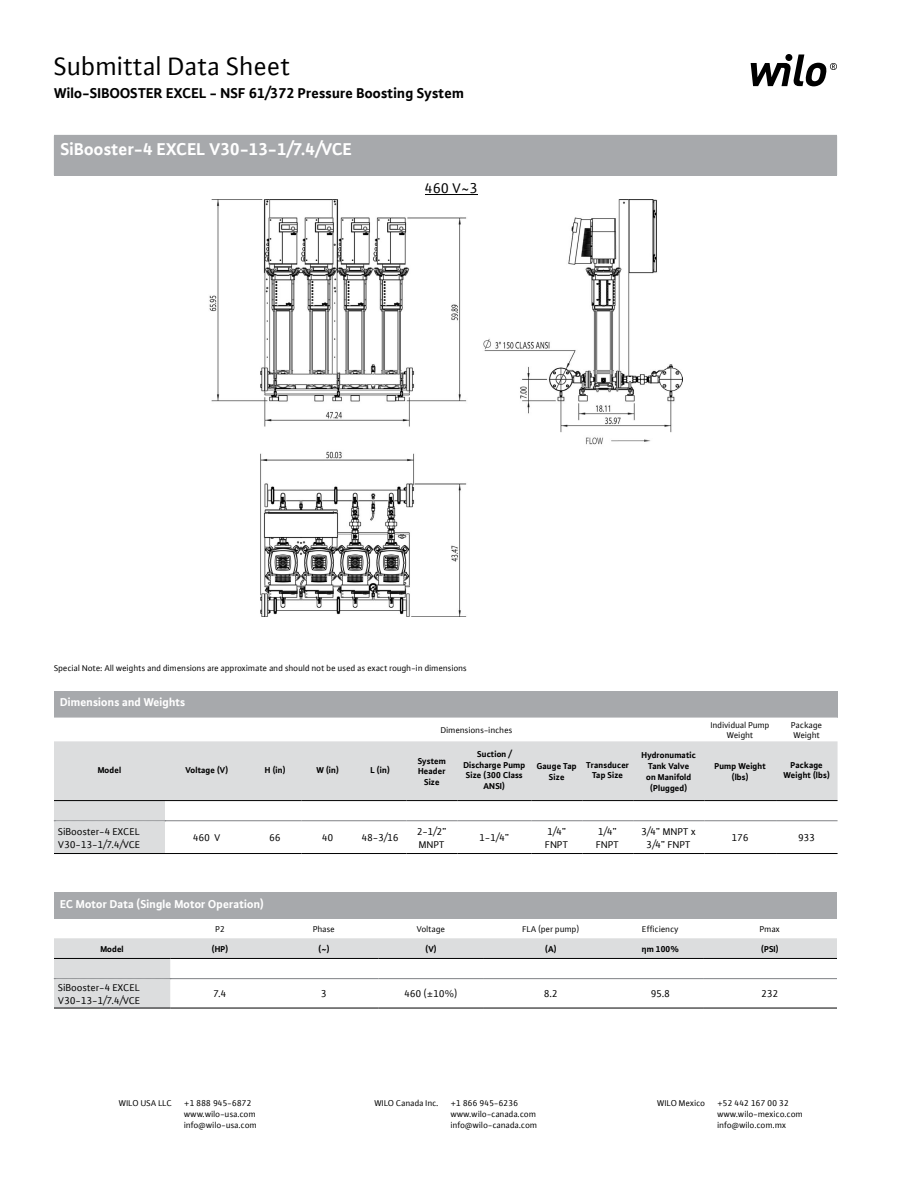
<style>
.page{position:relative;width:918px;height:1188px;background:#fff}
.page>*{position:absolute;margin:0;border:0;box-sizing:border-box;transform-origin:0 0}
.t1{font:27px "WILO Plus FM";color:#000}
.t2{font:700 18px "WILO Plus FM";color:#fff}
.t3{font:700 15px "WILO Plus FM";color:#000}
.t4{font:15px "WILO Plus FM";color:#000}
.t5{font:700 12px "WILO Plus FM";color:#fff}
.t6{font:10.5px/12.6px "WILO Plus FM";color:#000}
.t7{font:9px/10.8px "WILO Plus FM";color:#000}
.t8{font:700 9px/10.8px "WILO Plus FM";color:#000;text-align:center}
</style>
<div class="page">
<svg style="left:751px;top:54px;width:86px;height:32px"></svg>
<div style="left:54px;top:691px;width:784px;height:27px;background:#a7a9ac"></div>
<svg style="left:54px;top:741px;width:784px;height:112px;fill:#dcddde"></svg>
<hr style="left:54px;top:800px;width:111px;height:1px;background:#000">
<hr style="left:165px;top:800px;width:84px;height:1px;background:#000">
<hr style="left:249px;top:800px;width:53px;height:1px;background:#000">
<hr style="left:302px;top:800px;width:52px;height:1px;background:#000">
<hr style="left:354px;top:800px;width:52px;height:1px;background:#000">
<hr style="left:406px;top:800px;width:51px;height:1px;background:#000">
<hr style="left:457px;top:800px;width:74px;height:1px;background:#000">
<hr style="left:531px;top:800px;width:51px;height:1px;background:#000">
<hr style="left:582px;top:800px;width:51px;height:1px;background:#000">
<hr style="left:633px;top:800px;width:71px;height:1px;background:#000">
<hr style="left:704px;top:800px;width:72px;height:1px;background:#000">
<hr style="left:776px;top:800px;width:62px;height:1px;background:#000">
<hr style="left:249px;top:820px;width:53px;height:1px;background:#808285">
<hr style="left:302px;top:820px;width:52px;height:1px;background:#808285">
<hr style="left:354px;top:820px;width:52px;height:1px;background:#808285">
<hr style="left:406px;top:820px;width:51px;height:1px;background:#808285">
<hr style="left:249px;top:853px;width:53px;height:1px;background:#000">
<hr style="left:302px;top:853px;width:52px;height:1px;background:#000">
<hr style="left:354px;top:853px;width:52px;height:1px;background:#000">
<hr style="left:406px;top:853px;width:51px;height:1px;background:#000">
<svg style="left:54px;top:820px;width:111px;height:1px"></svg>
<hr style="left:165px;top:820px;width:84px;height:1px;background:#808285">
<hr style="left:457px;top:820px;width:74px;height:1px;background:#808285">
<hr style="left:531px;top:820px;width:51px;height:1px;background:#808285">
<hr style="left:582px;top:820px;width:51px;height:1px;background:#808285">
<hr style="left:633px;top:820px;width:71px;height:1px;background:#808285">
<hr style="left:704px;top:820px;width:72px;height:1px;background:#808285">
<hr style="left:776px;top:820px;width:62px;height:1px;background:#808285">
<hr style="left:54px;top:853px;width:111px;height:1px;background:#000">
<hr style="left:165px;top:853px;width:84px;height:1px;background:#000">
<hr style="left:457px;top:853px;width:74px;height:1px;background:#000">
<hr style="left:531px;top:853px;width:51px;height:1px;background:#000">
<hr style="left:582px;top:853px;width:51px;height:1px;background:#000">
<hr style="left:633px;top:853px;width:71px;height:1px;background:#000">
<hr style="left:704px;top:853px;width:72px;height:1px;background:#000">
<hr style="left:776px;top:853px;width:62px;height:1px;background:#000">
<div style="left:54px;top:892px;width:783px;height:27px;background:#a7a9ac"></div>
<svg style="left:54px;top:938px;width:783px;height:70px"></svg>
<hr style="left:54px;top:958px;width:116px;height:1px;background:#000">
<hr style="left:54px;top:1008px;width:116px;height:1px;background:#000">
<hr style="left:170px;top:958px;width:100px;height:1px;background:#000">
<hr style="left:270px;top:958px;width:108px;height:1px;background:#000">
<hr style="left:378px;top:958px;width:106px;height:1px;background:#000">
<hr style="left:484px;top:958px;width:134px;height:1px;background:#000">
<hr style="left:618px;top:958px;width:85px;height:1px;background:#000">
<hr style="left:703px;top:958px;width:134px;height:1px;background:#000">
<hr style="left:170px;top:1008px;width:100px;height:1px;background:#000">
<hr style="left:270px;top:1008px;width:108px;height:1px;background:#000">
<hr style="left:378px;top:1008px;width:106px;height:1px;background:#000">
<hr style="left:484px;top:1008px;width:134px;height:1px;background:#000">
<hr style="left:618px;top:1008px;width:85px;height:1px;background:#000">
<hr style="left:703px;top:1008px;width:134px;height:1px;background:#000">
<svg style="left:54px;top:978px;width:116px;height:1px"></svg>
<hr style="left:170px;top:978px;width:100px;height:1px;background:#808285">
<hr style="left:270px;top:978px;width:108px;height:1px;background:#808285">
<hr style="left:378px;top:978px;width:106px;height:1px;background:#808285">
<hr style="left:484px;top:978px;width:134px;height:1px;background:#808285">
<hr style="left:618px;top:978px;width:85px;height:1px;background:#808285">
<hr style="left:703px;top:978px;width:134px;height:1px;background:#808285">
<div style="left:54px;top:135px;width:783px;height:41px;background:#a7a9ac"></div>
<img style="left:209px;top:200px;width:473px;height:417px">
<hr style="left:425px;top:194px;width:53px;height:1px;background:#000">
<h1 class="t1" style="left:54px;top:49px;width:238px">Submittal Data Sheet</h1>
<h3 class="t3" style="left:54px;top:83px;width:412px">Wilo-SIBOOSTER EXCEL - NSF 61/372 Pressure Boosting System</h3>
<h2 class="t2" style="left:60px;top:137px;width:293px">SiBooster-4 EXCEL V30-13-1/7.4/VCE</h2>
<h3 class="t4" style="left:425px;top:178px;width:55px">460 V~3</h3>
<p class="t7" style="left:54px;top:662px;width:415px">Special Note: All weights and dimensions are approximate and should not be used as exact rough-in dimensions</p>
<h3 class="t5" style="left:60px;top:694px;width:127px">Dimensions and Weights</h3>
<p class="t7" style="left:441px;top:724px;width:73px">Dimensions-inches</p>
<p class="t7" style="left:711px;top:719px;width:61px;text-align:center">Individual Pump<br>Weight</p>
<p class="t7" style="left:791px;top:719px;width:33px">Package<br>Weight</p>
<p class="t8" style="left:98px;top:764px;width:25px">Model</p>
<p class="t8" style="left:186px;top:764px;width:44px">Voltage (V)</p>
<p class="t8" style="left:265px;top:764px;width:22px">H (in)</p>
<p class="t8" style="left:316px;top:764px;width:24px">W (in)</p>
<p class="t8" style="left:371px;top:764px;width:21px">L (in)</p>
<p class="t8" style="left:418px;top:755px;width:30px">System<br>Header<br>Size</p>
<p class="t8" style="left:463px;top:748px;width:64px">Suction /<br>Discharge Pump<br>Size (300 Class<br>ANSI)</p>
<p class="t8" style="left:537px;top:760px;width:41px">Gauge Tap<br>Size</p>
<p class="t8" style="left:586px;top:759px;width:45px">Transducer<br>Tap Size</p>
<p class="t8" style="left:642px;top:750px;width:56px">Hydronumatic<br>Tank Valve<br>on Manifold (Plugged)</p>
<p class="t8" style="left:715px;top:760px;width:53px">Pump Weight (lbs)</p>
<p class="t8" style="left:784px;top:759px;width:48px">Package<br>Weight (lbs)</p>
<p class="t6" style="left:58px;top:825px;width:84px">SiBooster-4 EXCEL<br>V30-13-1/7.4/VCE</p>
<p class="t6" style="left:193px;top:831px;width:29px">460 V</p>
<p class="t6" style="left:270px;top:831px;width:13px">66</p>
<p class="t6" style="left:322px;top:831px;width:13px">40</p>
<p class="t6" style="left:362px;top:831px;width:38px">48-3/16</p>
<p class="t6" style="left:417px;top:825px;width:31px">2-1/2”<br>MNPT</p>
<p class="t6" style="left:479px;top:831px;width:31px">1-1/4”</p>
<p class="t6" style="left:545px;top:825px;width:25px">1/4”<br>FNPT</p>
<p class="t6" style="left:596px;top:825px;width:25px">1/4”<br>FNPT</p>
<p class="t6" style="left:642px;top:825px;width:56px;text-align:center">3/4” MNPT x<br>3/4” FNPT</p>
<p class="t6" style="left:732px;top:831px;width:19px">176</p>
<p class="t6" style="left:798px;top:831px;width:19px">933</p>
<h3 class="t5" style="left:60px;top:896px;width:206px">EC Motor Data (Single Motor Operation)</h3>
<p class="t7" style="left:215px;top:924px;width:11px">P2</p>
<p class="t7" style="left:313px;top:924px;width:23px">Phase</p>
<p class="t7" style="left:417px;top:924px;width:30px">Voltage</p>
<p class="t7" style="left:523px;top:924px;width:58px">FLA (per pump)</p>
<p class="t7" style="left:642px;top:924px;width:38px">Efficiency</p>
<p class="t7" style="left:760px;top:924px;width:22px">Pmax</p>
<p class="t8" style="left:100px;top:943px;width:25px">Model</p>
<p class="t8" style="left:212px;top:943px;width:18px">(HP)</p>
<p class="t8" style="left:319px;top:943px;width:13px">(~)</p>
<p class="t8" style="left:425px;top:943px;width:13px">(V)</p>
<p class="t8" style="left:545px;top:943px;width:13px">(A)</p>
<p class="t8" style="left:642px;top:943px;width:39px">ηm 100%</p>
<p class="t8" style="left:761px;top:943px;width:19px">(PSI)</p>
<p class="t6" style="left:58px;top:981px;width:84px">SiBooster-4 EXCEL<br>V30-13-1/7.4/VCE</p>
<p class="t6" style="left:214px;top:987px;width:14px">7.4</p>
<p class="t6" style="left:321px;top:987px;width:7px">3</p>
<p class="t6" style="left:405px;top:987px;width:54px">460 (±10%)</p>
<p class="t6" style="left:544px;top:987px;width:15px">8.2</p>
<p class="t6" style="left:651px;top:987px;width:21px">95.8</p>
<p class="t6" style="left:762px;top:987px;width:19px">232</p>
<p class="t7" style="left:119px;top:1098px;width:55px">WILO USA LLC</p>
<p class="t7" style="left:184px;top:1098px;width:74px">+1 888 945-6872 www.wilo-usa.com info@wilo-usa.com</p>
<p class="t7" style="left:374px;top:1098px;width:66px">WILO Canada Inc.</p>
<p class="t7" style="left:451px;top:1098px;width:88px">+1 866 945-6236 www.wilo-canada.com info@wilo-canada.com</p>
<p class="t7" style="left:657px;top:1098px;width:50px">WILO Mexico</p>
<p class="t7" style="left:717px;top:1098px;width:87px">+52 442 167 00 32 www.wilo-mexico.com info@wilo.com.mx</p>
</div>
